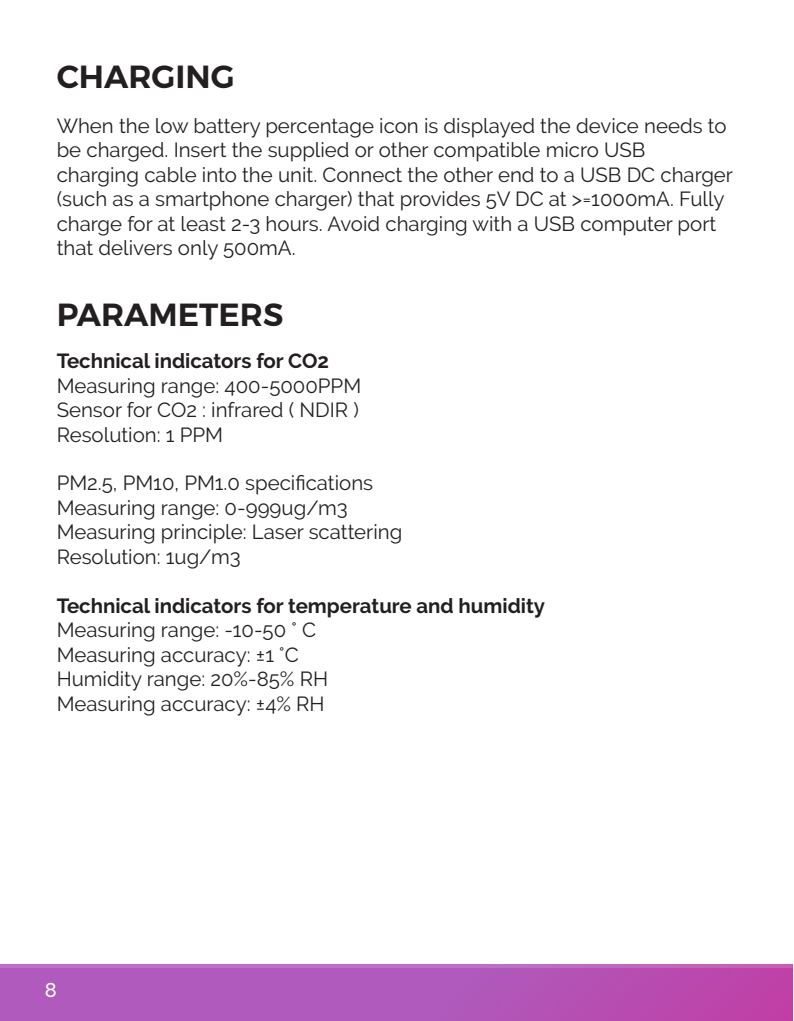
<style>
.page{position:relative;width:794px;height:1021px;background:#fff}
.page>*{position:absolute;margin:0;border:0;box-sizing:border-box;transform-origin:0 0}
.t1{font:600 32px "Montserrat";color:#231f20}
.t2{font:20.4px/24.4px "Raleway";color:#231f20}
.t3{font:700 20.4px "Raleway";color:#231f20}
.t4{font:500 20px "Raleway";color:#fff}
</style>
<div class="page">
<img style="left:0;top:964px;width:792px;height:56px">
<h1 class="t1" style="left:57px;top:63px;width:179px">CHARGING</h1>
<p class="t2" style="left:57px;top:115px;width:678px">When the low battery percentage icon is displayed the device needs to be charged. Insert the supplied or other compatible micro USB<br>charging cable into the unit. Connect the other end to a USB DC charger (such as a smartphone charger) that provides 5V DC at &gt;=1000mA. Fully charge for at least 2-3 hours. Avoid charging with a USB computer port that delivers only 500mA.</p>
<h1 class="t1" style="left:57px;top:301px;width:228px">PARAMETERS</h1>
<p class="t3" style="left:57px;top:353px;width:274px">Technical indicators for CO2</p>
<p class="t2" style="left:57px;top:375px;width:306px;text-align:justify">Measuring range: 400-5000PPM Sensor for CO2 : infrared ( NDIR )<br>Resolution: 1 PPM</p>
<p class="t2" style="left:57px;top:471px;width:347px">PM2.5, PM10, PM1.0 specifications<br>Measuring range: 0-999ug/m3<br>Measuring principle: Laser scattering<br>Resolution: 1ug/m3</p>
<p class="t3" style="left:57px;top:598px;width:490px">Technical indicators for temperature and humidity</p>
<p class="t2" style="left:57px;top:620px;width:273px">Measuring range: -10-50 ° C<br>Measuring accuracy: ±1 °C<br>Humidity range: 20%-85% RH<br>Measuring accuracy: ±4% RH</p>
<p class="t4" style="left:45px;top:982px;width:13px">8</p>
</div>
